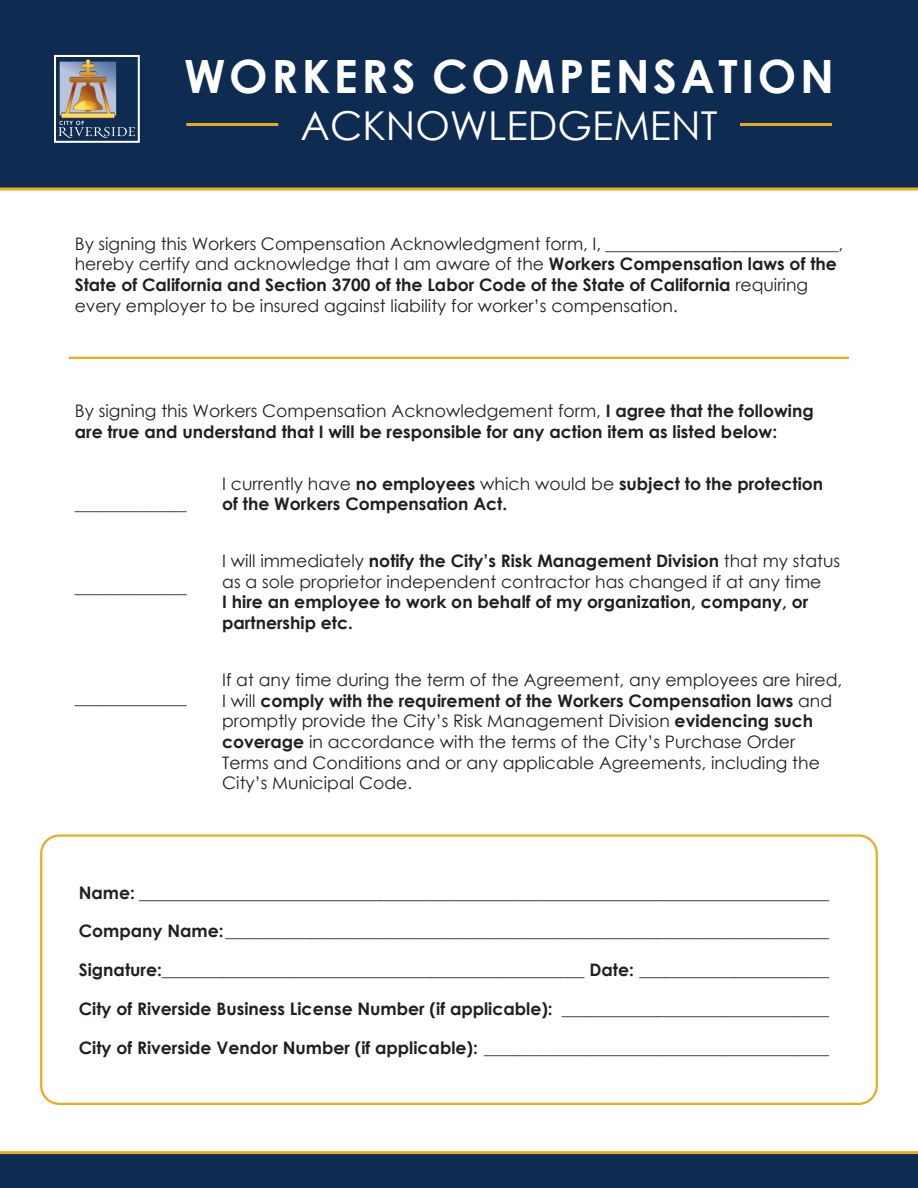
<style>
.page{position:relative;width:918px;height:1188px;background:#fff}
.page>*{position:absolute;margin:0;border:0;box-sizing:border-box;transform-origin:0 0}
.t1{font:700 45.9px "Century Gothic";letter-spacing:.08em;color:#fff}
.t2{font:39.75px "Century Gothic";color:#fff}
.t3{font:17.25px/20.7px "Century Gothic";color:#231f20}
.t4{font:700 17.25px/20.7px "Century Gothic";color:#231f20}
.s1{font-weight:700}
.s2{font-weight:400}
</style>
<div class="page">
<div style="left:0;top:1153px;width:918px;height:35px;background:#0e2b51"></div>
<hr style="left:0;top:1151px;width:918px;height:3px;background:#ecaa1f">
<div style="left:0;top:0;width:918px;height:188px;background:#0e2b51"></div>
<hr style="left:0;top:188px;width:918px;height:2px;background:#ecaa1f">
<svg style="left:54px;top:55px;width:86px;height:88px"></svg>
<hr style="left:186px;top:123px;width:92px;height:3px;background:#ecaa1f">
<hr style="left:740px;top:123px;width:92px;height:3px;background:#ecaa1f">
<hr style="left:69px;top:357px;width:780px;height:2px;background:#ecaa1f">
<div style="left:40px;top:834px;width:838px;height:271px;border:2px solid #ecaa1f;border-radius:18px"></div>
<p class="t1" style="left:184px;top:41px;width:651px">WORKERS COMPENSATION</p>
<p class="t2" style="left:301px;top:98px;width:419px">ACKNOWLEDGEMENT</p>
<p class="t3" style="left:75px;top:233px;width:770px">By signing this Workers Compensation Acknowledgment form, I, ___________________________, hereby certify and acknowledge that I am aware of the <span class="s1">Workers Compensation laws of the State of California and Section 3700 of the Labor Code of the State of California</span> requiring every employer to be insured against liability for worker’s compensation.</p>
<p class="t4" style="left:75px;top:400px;width:741px"><span class="s2">By signing this Workers Compensation Acknowledgement form,</span> I agree that the following are true and understand that I will be responsible for any action item as listed below:</p>
<p class="t4" style="left:75px;top:493px;width:114px">_____________</p>
<p class="t4" style="left:75px;top:576px;width:114px">_____________</p>
<p class="t4" style="left:75px;top:687px;width:114px">_____________</p>
<p class="t4" style="left:222px;top:472px;width:603px"><span class="s2">I currently have</span> no employees <span class="s2">which would be</span> subject to the protection of the Workers Compensation Act.</p>
<p class="t4" style="left:222px;top:550px;width:620px"><span class="s2">I will immediately</span> notify the City’s Risk Management Division <span class="s2">that my status as a sole proprietor independent contractor has changed if at any time<br></span>I hire an employee to work on behalf of my organization, company, or partnership etc.</p>
<p class="t3" style="left:222px;top:669px;width:622px">If at any time during the term of the Agreement, any employees are hired, I will <span class="s1">comply with the requirement of the Workers Compensation laws</span> and promptly provide the City’s Risk Management Division <span class="s1">evidencing such coverage</span> in accordance with the terms of the City’s Purchase Order Terms and Conditions and or any applicable Agreements, including the City’s Municipal Code.</p>
<p class="t3" style="left:79px;top:882px;width:752px"><span class="s1">Name:</span> ________________________________________________________________________________</p>
<p class="t3" style="left:79px;top:921px;width:752px"><span class="s1">Company Name:</span>______________________________________________________________________</p>
<p class="t3" style="left:79px;top:959px;width:752px"><span class="s1">Signature:</span>_________________________________________________ <span class="s1">Date:</span> ______________________</p>
<p class="t4" style="left:79px;top:998px;width:752px">City of Riverside Business License Number (if applicable): <span class="s2">_______________________________</span></p>
<p class="t4" style="left:79px;top:1036px;width:752px">City of Riverside Vendor Number (if applicable): <span class="s2">________________________________________</span></p>
</div>
